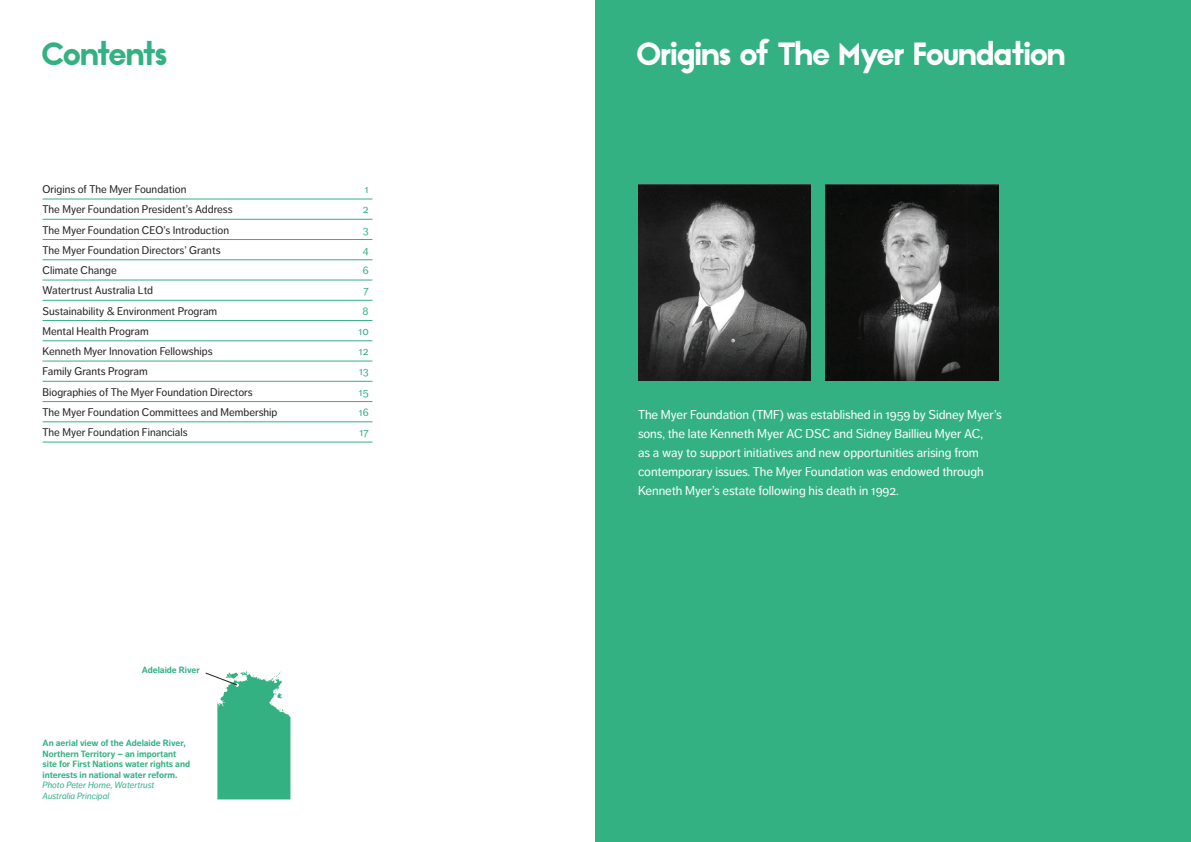
<style>
.page{position:relative;width:1191px;height:842px;background:#fff}
.page>*{position:absolute;margin:0;border:0;box-sizing:border-box;transform-origin:0 0}
.New_head_style{font:30px "Anaheim Gothic";letter-spacing:-.005em;color:#fff}
.New_head_style-2{font:30px "Anaheim Gothic";letter-spacing:-.025em;color:#33b183}
.t1{font:12.8px/19px "Dagny Pro";letter-spacing:-.005em;color:#fff}
.content_body{font:11px "Dagny Pro";color:#231f20}
.content_body-2{font:11px "Dagny Pro";color:#33b183}
.bio_role{font:700 9px/10.5px "Dagny Pro";color:#33b183}
.s1{font-weight:400;font-style:italic}
</style>
<div class="page">
<div style="left:595px;top:0;width:596px;height:842px;background:#33b183"></div>
<hr style="left:43px;top:199px;width:329px;height:1px;background:#33b183">
<hr style="left:43px;top:219px;width:329px;height:1px;background:#33b183">
<hr style="left:43px;top:239px;width:329px;height:1px;background:#33b183">
<hr style="left:43px;top:260px;width:329px;height:1px;background:#33b183">
<hr style="left:43px;top:280px;width:329px;height:1px;background:#33b183">
<hr style="left:43px;top:300px;width:329px;height:1px;background:#33b183">
<hr style="left:43px;top:320px;width:329px;height:1px;background:#33b183">
<hr style="left:43px;top:341px;width:329px;height:1px;background:#33b183">
<hr style="left:43px;top:361px;width:329px;height:1px;background:#33b183">
<hr style="left:43px;top:381px;width:329px;height:1px;background:#33b183">
<hr style="left:43px;top:401px;width:329px;height:1px;background:#33b183">
<hr style="left:43px;top:422px;width:329px;height:1px;background:#33b183">
<hr style="left:43px;top:442px;width:329px;height:1px;background:#33b183">
<img style="left:638px;top:184px;width:172px;height:197px">
<img style="left:825px;top:184px;width:173px;height:197px">
<svg style="left:205px;top:671px;width:85px;height:128px"></svg>
<p class="New_head_style-2" style="left:43px;top:34px;width:126px">Contents</p>
<p class="New_head_style" style="left:638px;top:34px;width:429px">Origins of The Myer Foundation</p>
<p class="content_body" style="left:43px;top:183px;width:145px">Origins of The Myer Foundation</p>
<p class="content_body-2" style="left:365px;top:183px;width:5px">1</p>
<p class="content_body" style="left:43px;top:203px;width:191px">The Myer Foundation President’s Address</p>
<p class="content_body-2" style="left:363px;top:203px;width:7px">2</p>
<p class="content_body" style="left:43px;top:224px;width:188px">The Myer Foundation CEO’s Introduction</p>
<p class="content_body-2" style="left:363px;top:224px;width:7px">3</p>
<p class="content_body" style="left:43px;top:244px;width:179px">The Myer Foundation Directors’ Grants</p>
<p class="content_body-2" style="left:363px;top:244px;width:7px">4</p>
<p class="content_body" style="left:43px;top:264px;width:76px">Climate Change</p>
<p class="content_body-2" style="left:363px;top:264px;width:7px">6</p>
<p class="content_body" style="left:43px;top:284px;width:112px">Watertrust Australia Ltd</p>
<p class="content_body-2" style="left:363px;top:284px;width:7px">7</p>
<p class="content_body" style="left:43px;top:305px;width:176px">Sustainability &amp; Environment Program</p>
<p class="content_body-2" style="left:362px;top:305px;width:8px">8</p>
<p class="content_body" style="left:43px;top:325px;width:108px">Mental Health Program</p>
<p class="content_body-2" style="left:358px;top:325px;width:12px">10</p>
<p class="content_body" style="left:43px;top:345px;width:171px">Kenneth Myer Innovation Fellowships</p>
<p class="content_body-2" style="left:359px;top:345px;width:11px">12</p>
<p class="content_body" style="left:43px;top:365px;width:107px">Family Grants Program</p>
<p class="content_body-2" style="left:359px;top:365px;width:11px">13</p>
<p class="content_body" style="left:43px;top:386px;width:212px">Biographies of The Myer Foundation Directors</p>
<p class="content_body-2" style="left:359px;top:386px;width:11px">15</p>
<p class="content_body" style="left:43px;top:406px;width:236px">The Myer Foundation Committees and Membership</p>
<p class="content_body-2" style="left:359px;top:406px;width:11px">16</p>
<p class="content_body" style="left:43px;top:426px;width:147px">The Myer Foundation Financials</p>
<p class="content_body-2" style="left:359px;top:426px;width:11px">17</p>
<p class="bio_role" style="left:142px;top:665px;width:60px">Adelaide River</p>
<p class="bio_role" style="left:43px;top:738px;width:149px">An aerial view of the Adelaide River, Northern Territory – an important site for First Nations water rights and interests in national water reform.<br><span class="s1">Photo Peter Horne, Watertrust<br>Australia Principal</span></p>
<p class="t1" style="left:638px;top:405px;width:365px">The Myer Foundation (TMF) was established in 1959 by Sidney Myer’s sons, the late Kenneth Myer AC DSC and Sidney Baillieu Myer AC,<br>as a way to support initiatives and new opportunities arising from contemporary issues. The Myer Foundation was endowed through Kenneth Myer’s estate following his death in 1992.</p>
</div>
